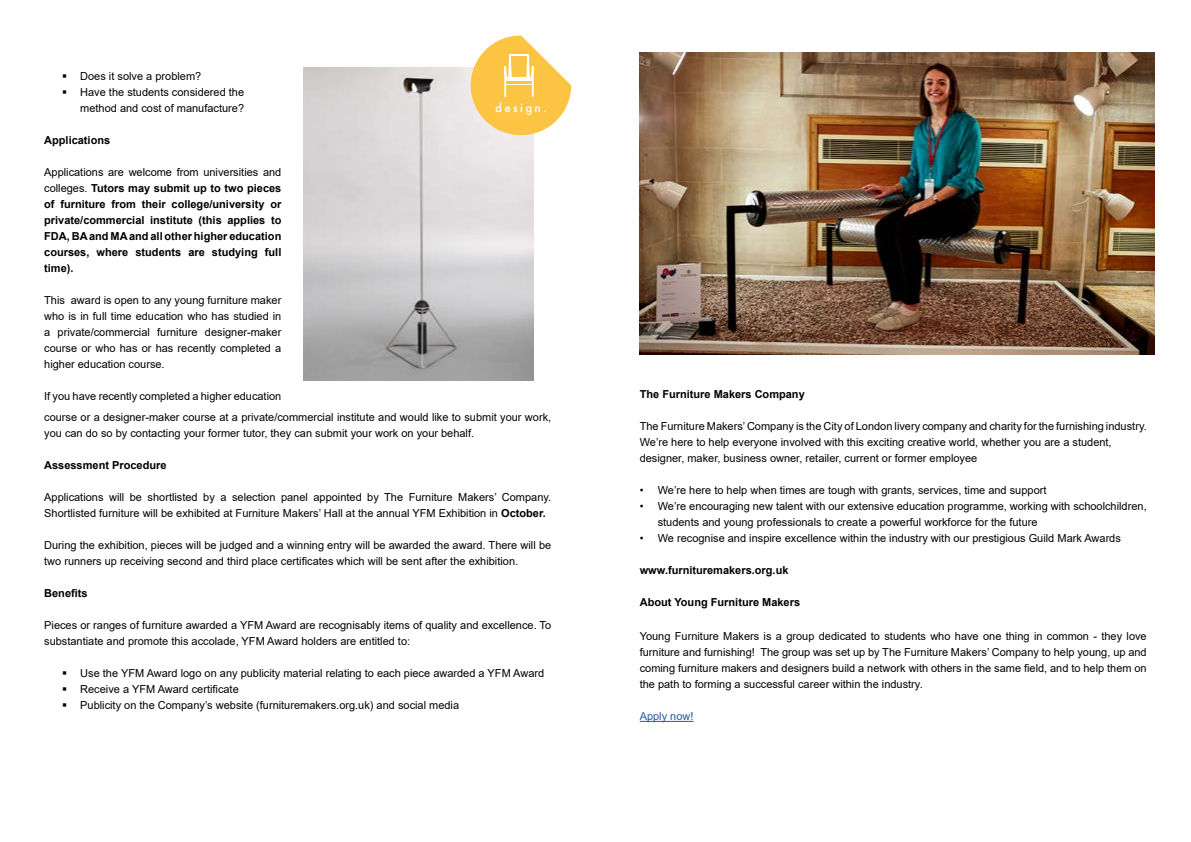
<style>
.page{position:relative;width:1191px;height:842px;background:#fff}
.page>*{position:absolute;margin:0;border:0;box-sizing:border-box;transform-origin:0 0}
.t1{font:500 11.5px "Futura";letter-spacing:.2em;color:#fff}
.t2{font:11px/16px "Arial";color:#000}
.t3{font:700 11px/16px "Arial";color:#000;text-align:justify}
.t4{font:11px "Arial";color:#275b9b}
.s1{font-weight:400}
.s2{font-weight:700}
</style>
<div class="page">
<img style="left:639px;top:52px;width:516px;height:302px">
<img style="left:304px;top:68px;width:229px;height:312px">
<svg style="left:471px;top:35px;width:100px;height:100px"></svg>
<hr style="left:505px;top:77px;width:27px;height:4px;background:#fff">
<hr style="left:639px;top:721px;width:54px;height:1px;background:#275b9b">
<p class="t2" style="left:62px;top:68px;width:141px">▪ Does it solve a problem?</p>
<p class="t2" style="left:62px;top:84px;width:183px;text-align:right">▪ Have the students considered the method and cost of manufacture?</p>
<p class="t3" style="left:44px;top:132px;width:68px">Applications</p>
<p class="t3" style="left:44px;top:164px;width:239px"><span class="s1">Applications are welcome from universities and colleges.</span> Tutors may submit up to two pieces of furniture from their college/university or private/commercial institute (this applies to FDA, BA and MA and all other higher education courses, where students are studying full time).</p>
<p class="t2" style="left:44px;top:292px;width:239px;text-align:justify">This award is open to any young furniture maker who is in full time education who has studied in a private/commercial furniture designer-maker course or who has or has recently completed a higher education course.</p>
<p class="t2" style="left:44px;top:386px;width:508px;line-height:20.5px">If you have recently completed a higher education<br>course or a designer-maker course at a private/commercial institute and would like to submit your work,</p>
<p class="t2" style="left:44px;top:425px;width:431px">you can do so by contacting your former tutor, they can submit your work on your behalf.</p>
<p class="t3" style="left:44px;top:457px;width:124px">Assessment Procedure</p>
<p class="t2" style="left:44px;top:489px;width:508px">Applications will be shortlisted by a selection panel appointed by The Furniture Makers’ Company.<br>Shortlisted furniture will be exhibited at Furniture Makers’ Hall at the annual YFM Exhibition in <span class="s2">October.</span></p>
<p class="t2" style="left:44px;top:537px;width:508px">During the exhibition, pieces will be judged and a winning entry will be awarded the award. There will be two runners up receiving second and third place certificates which will be sent after the exhibition.</p>
<p class="t3" style="left:44px;top:585px;width:45px">Benefits</p>
<p class="t2" style="left:44px;top:617px;width:508px">Pieces or ranges of furniture awarded a YFM Award are recognisably items of quality and excellence. To substantiate and promote this accolade, YFM Award holders are entitled to:</p>
<p class="t2" style="left:62px;top:665px;width:483px">▪ Use the YFM Award logo on any publicity material relating to each piece awarded a YFM Award</p>
<p class="t2" style="left:62px;top:681px;width:178px">▪ Receive a YFM Award certificate</p>
<p class="t2" style="left:62px;top:697px;width:398px">▪ Publicity on the Company’s website (furnituremakers.org.uk) and social media</p>
<p class="t1" style="left:495px;top:100px;width:53px">design.</p>
<p class="t3" style="left:639px;top:386px;width:167px">The Furniture Makers Company</p>
<p class="t2" style="left:639px;top:418px;width:508px">The Furniture Makers’ Company is the City of London livery company and charity for the furnishing industry.<br>We’re here to help everyone involved with this exciting creative world, whether you are a student, designer, maker, business owner, retailer, current or former employee</p>
<p class="t2" style="left:639px;top:482px;width:408px">• We’re here to help when times are tough with grants, services, time and support</p>
<p class="t2" style="left:657px;top:498px;width:490px;text-indent:-18px">• We’re encouraging new talent with our extensive education programme, working with schoolchildren, students and young professionals to create a powerful workforce for the future</p>
<p class="t2" style="left:639px;top:530px;width:483px">• We recognise and inspire excellence within the industry with our prestigious Guild Mark Awards</p>
<p class="t3" style="left:639px;top:562px;width:150px">www.furnituremakers.org.uk</p>
<p class="t3" style="left:639px;top:594px;width:162px">About Young Furniture Makers</p>
<p class="t2" style="left:639px;top:628px;width:508px;text-align:justify">Young Furniture Makers is a group dedicated to students who have one thing in common - they love furniture and furnishing! The group was set up by The Furniture Makers’ Company to help young, up and coming furniture makers and designers build a network with others in the same field, and to help them on the path to forming a successful career within the industry.</p>
<p class="t4" style="left:639px;top:709px;width:55px">Apply now!</p>
</div>
